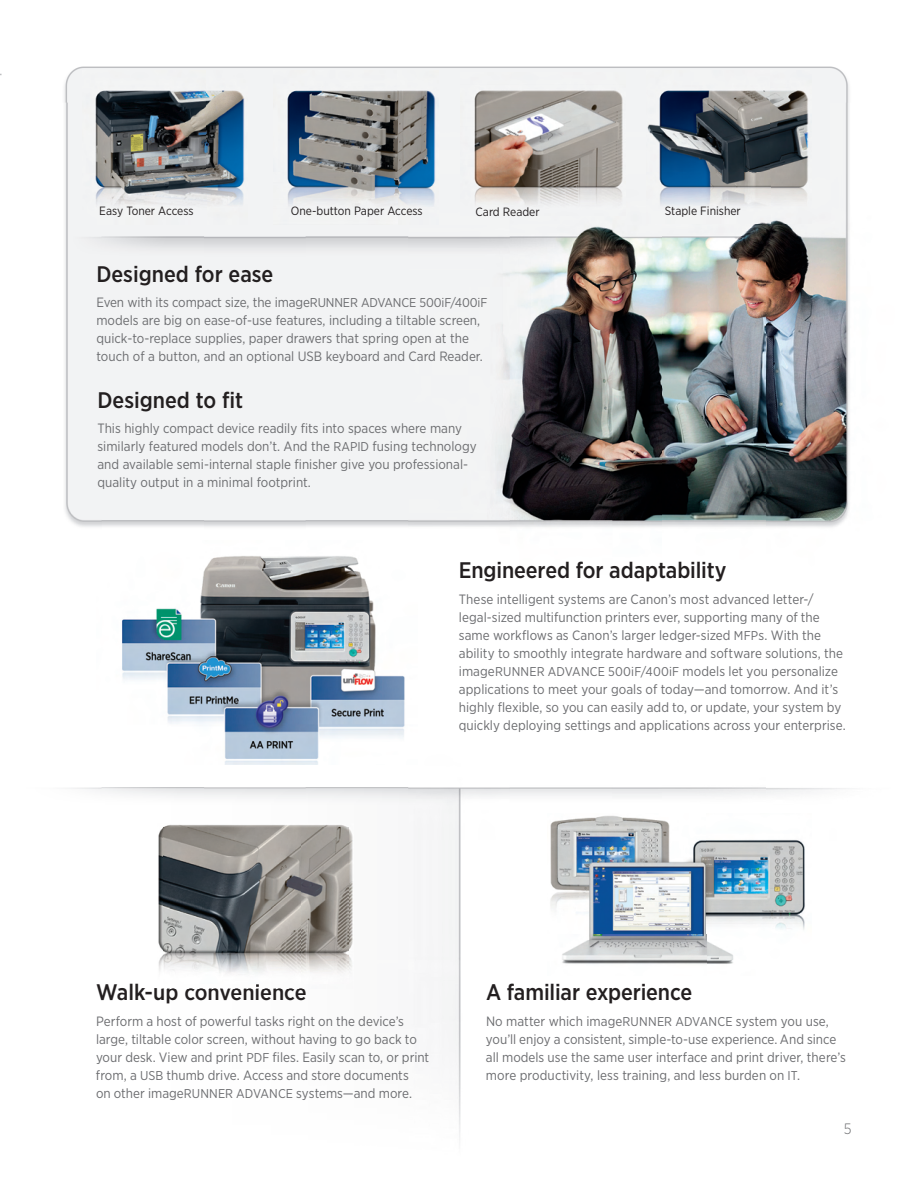
<style>
.page{position:relative;width:918px;height:1188px;background:#fff}
.page>*{position:absolute;margin:0;border:0;box-sizing:border-box;transform-origin:0 0}
.t1{font:500 22.5px "Gotham Narrow";letter-spacing:-.005em;color:#231f20}
.t2{font:300 15px "Gotham Narrow";color:#6c6d70}
.t3{font:13.5px/18px "Gotham Narrow";color:#6c6d70}
.t4{font:12px "Gotham Narrow";color:#231f20}
.s1{font-size:12.75px}
</style>
<div class="page">
<img style="left:0;top:66px;width:849px;height:37px">
<img style="left:65px;top:103px;width:37px;height:688px">
<img style="left:408px;top:103px;width:102px;height:1037px">
<img style="left:612px;top:103px;width:51px;height:694px">
<img style="left:766px;top:103px;width:84px;height:692px">
<img style="left:510px;top:215px;width:102px;height:581px">
<img style="left:663px;top:224px;width:103px;height:572px">
<img style="left:97px;top:540px;width:321px;height:225px">
<img style="left:461px;top:72px;width:165px;height:143px">
<img style="left:158px;top:824px;width:196px;height:41px">
<img style="left:158px;top:865px;width:5px;height:111px">
<img style="left:306px;top:865px;width:48px;height:124px">
<img style="left:161px;top:984px;width:142px;height:5px">
<img style="left:163px;top:828px;width:185px;height:156px">
<img style="left:82px;top:70px;width:165px;height:155px">
<img style="left:273px;top:70px;width:166px;height:154px">
<img style="left:646px;top:70px;width:165px;height:154px">
<img style="left:550px;top:815px;width:255px;height:149px">
<p class="t4" style="left:99px;top:203px;width:96px">Easy Toner Access</p>
<p class="t4" style="left:291px;top:203px;width:133px">One-button Paper Access</p>
<p class="t4" style="left:665px;top:203px;width:78px">Staple Finisher</p>
<p class="t4" style="left:476px;top:205px;width:66px">Card Reader</p>
<h1 class="t1" style="left:96px;top:260px;width:179px">Designed for ease</h1>
<p class="t3" style="left:96px;top:294px;width:393px">Even with its compact size, the image<span class="s1">RUNNER ADVANCE 500iF/400iF </span>models are big on ease-of-use features, including a tiltable screen, quick-to-replace supplies, paper drawers that spring open at the touch of a button, and an optional USB keyboard and Card Reader.</p>
<h1 class="t1" style="left:98px;top:386px;width:147px">Designed to fit</h1>
<p class="t3" style="left:98px;top:420px;width:381px">This highly compact device readily fits into spaces where many similarly featured models don’t. And the <span class="s1">RAPID</span> fusing technology and available semi-internal staple finisher give you professional&shy;quality output in a minimal footprint.</p>
<h1 class="t1" style="left:459px;top:556px;width:269px">Engineered for adaptability</h1>
<p class="t3" style="left:459px;top:590px;width:388px">These intelligent systems are Canon’s most advanced letter-/ legal-sized multifunction printers ever, supporting many of the same workflows as Canon’s larger ledger-sized <span class="s1">MFP</span>s. With the ability to smoothly integrate hardware and software solutions, the image<span class="s1">RUNNER ADVANCE 500iF/400iF</span> models let you personalize applications to meet your goals of today—and tomorrow. And it’s highly flexible, so you can easily add to, or update, your system by quickly deploying settings and applications across your enterprise.</p>
<h1 class="t1" style="left:96px;top:978px;width:212px">Walk-up convenience</h1>
<p class="t3" style="left:96px;top:1012px;width:335px">Perform a host of powerful tasks right on the device’s large, tiltable color screen, without having to go back to your desk. View and print <span class="s1">PDF</span> files. Easily scan to, or print from, a <span class="s1">USB</span> thumb drive. Access and store documents<br>on other image<span class="s1">RUNNER ADVANCE</span> systems—and more.</p>
<h1 class="t1" style="left:486px;top:978px;width:208px">A familiar experience</h1>
<p class="t3" style="left:486px;top:1012px;width:361px">No matter which image<span class="s1">RUNNER ADVANCE</span> system you use, you’ll enjoy a consistent, simple-to-use experience. And since all models use the same user interface and print driver, there’s more productivity, less training, and less burden on <span class="s1">IT</span>.</p>
<p class="t2" style="left:844px;top:1120px;width:9px">5</p>
</div>
